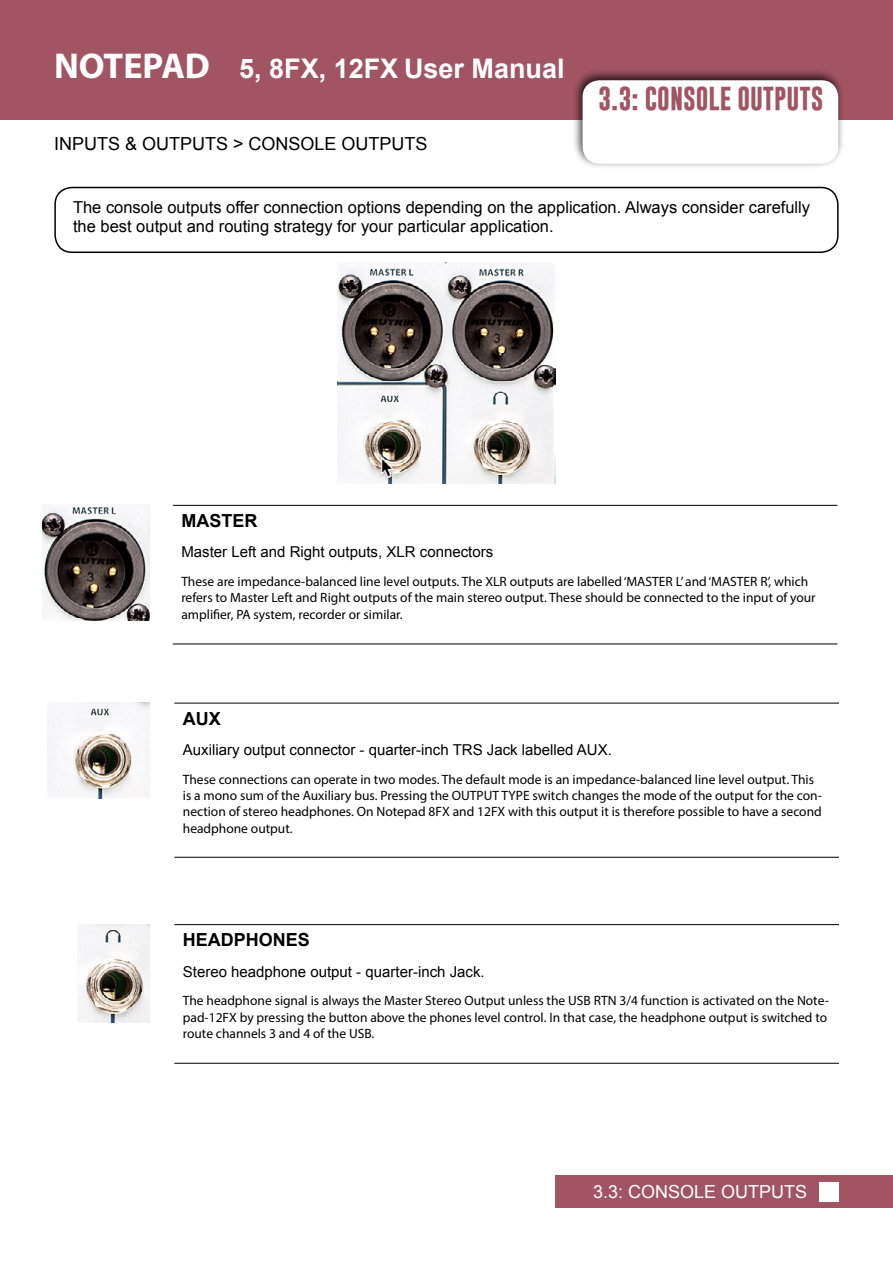
<style>
.page{position:relative;width:893px;height:1263px;background:#fff}
.page>*{position:absolute;margin:0;border:0;box-sizing:border-box;transform-origin:0 0}
.t1{font:700 27px "Arial";color:#fff}
.t2{font:700 24px "Gobold";color:#a15562}
.t3{font:18px "Arial";color:#000}
.t4{font:700 18px "Arial";color:#000}
.t5{font:18px "Arial";color:#fff}
.t6{font:16.5px/19.8px "Arial";color:#000}
.t7{font:15px "Arial";color:#000}
.t8{font:13.5px/16.2px "Myriad Pro";color:#000}
.s1{font-family:"Myriad Pro";font-size:36px}
</style>
<div class="page">
<div style="left:0;top:0;width:893px;height:119px;background:#a15562"></div>
<div style="left:556px;top:1175px;width:337px;height:33px;background:#a15562"></div>
<div style="left:571px;top:68px;width:273px;height:101px;background:#000;opacity:.75"></div>
<div style="left:583px;top:80px;width:255px;height:84px;background:#fff;border-radius:17px"></div>
<div style="left:820px;top:1182px;width:19px;height:19px;background:#fff"></div>
<hr style="left:173px;top:644px;width:664px;height:1px;background:#000">
<hr style="left:173px;top:505px;width:664px;height:1px;background:#000">
<hr style="left:174px;top:857px;width:665px;height:1px;background:#000">
<hr style="left:174px;top:703px;width:665px;height:1px;background:#000">
<hr style="left:174px;top:1063px;width:665px;height:1px;background:#000">
<hr style="left:174px;top:924px;width:665px;height:1px;background:#000">
<div style="left:54px;top:187px;width:785px;height:66px;border:2px solid #000;border-radius:17px"></div>
<img style="left:338px;top:263px;width:217px;height:221px">
<img style="left:42px;top:505px;width:108px;height:115px">
<img style="left:78px;top:924px;width:72px;height:98px">
<img style="left:47px;top:703px;width:103px;height:95px">
<h1 class="t1" style="left:54px;top:50px;width:512px"><span class="s1">NOTEPAD</span> 5, 8FX, 12FX User Manual</h1>
<h3 class="t3" style="left:54px;top:132px;width:375px">INPUTS &amp; OUTPUTS &gt; CONSOLE OUTPUTS</h3>
<h2 class="t2" style="left:598px;top:83px;width:227px">3.3: CONSOLE OUTPUTS</h2>
<p class="t6" style="left:73px;top:197px;width:739px">The console outputs offer connection options depending on the application. Always consider carefully the best output and routing strategy for your particular application.</p>
<h3 class="t4" style="left:181px;top:509px;width:77px">MASTER</h3>
<p class="t7" style="left:181px;top:542px;width:313px">Master Left and Right outputs, XLR connectors</p>
<p class="t8" style="left:181px;top:573px;width:636px">These are impedance-balanced line level outputs. The XLR outputs are labelled ‘MASTER L’ and ‘MASTER R’, which refers to Master Left and Right outputs of the main stereo output. These should be connected to the input of your amplifier, PA system, recorder or similar.</p>
<h3 class="t4" style="left:183px;top:706px;width:39px">AUX</h3>
<p class="t7" style="left:183px;top:740px;width:431px">Auxiliary output connector - quarter-inch TRS Jack labelled AUX.</p>
<p class="t8" style="left:183px;top:771px;width:641px">These connections can operate in two modes. The default mode is an impedance-balanced line level output. This is a mono sum of the Auxiliary bus. Pressing the OUTPUT TYPE switch changes the mode of the output for the con&shy;nection of stereo headphones. On Notepad 8FX and 12FX with this output it is therefore possible to have a second headphone output.</p>
<h3 class="t4" style="left:183px;top:928px;width:129px">HEADPHONES</h3>
<p class="t7" style="left:183px;top:961px;width:303px">Stereo headphone output - quarter-inch Jack.</p>
<p class="t8" style="left:183px;top:993px;width:648px">The headphone signal is always the Master Stereo Output unless the USB RTN 3/4 function is activated on the Note&shy;pad-12FX by pressing the button above the phones level control. In that case, the headphone output is switched to route channels 3 and 4 of the USB.</p>
<h3 class="t5" style="left:593px;top:1180px;width:216px">3.3: CONSOLE OUTPUTS</h3>
</div>
